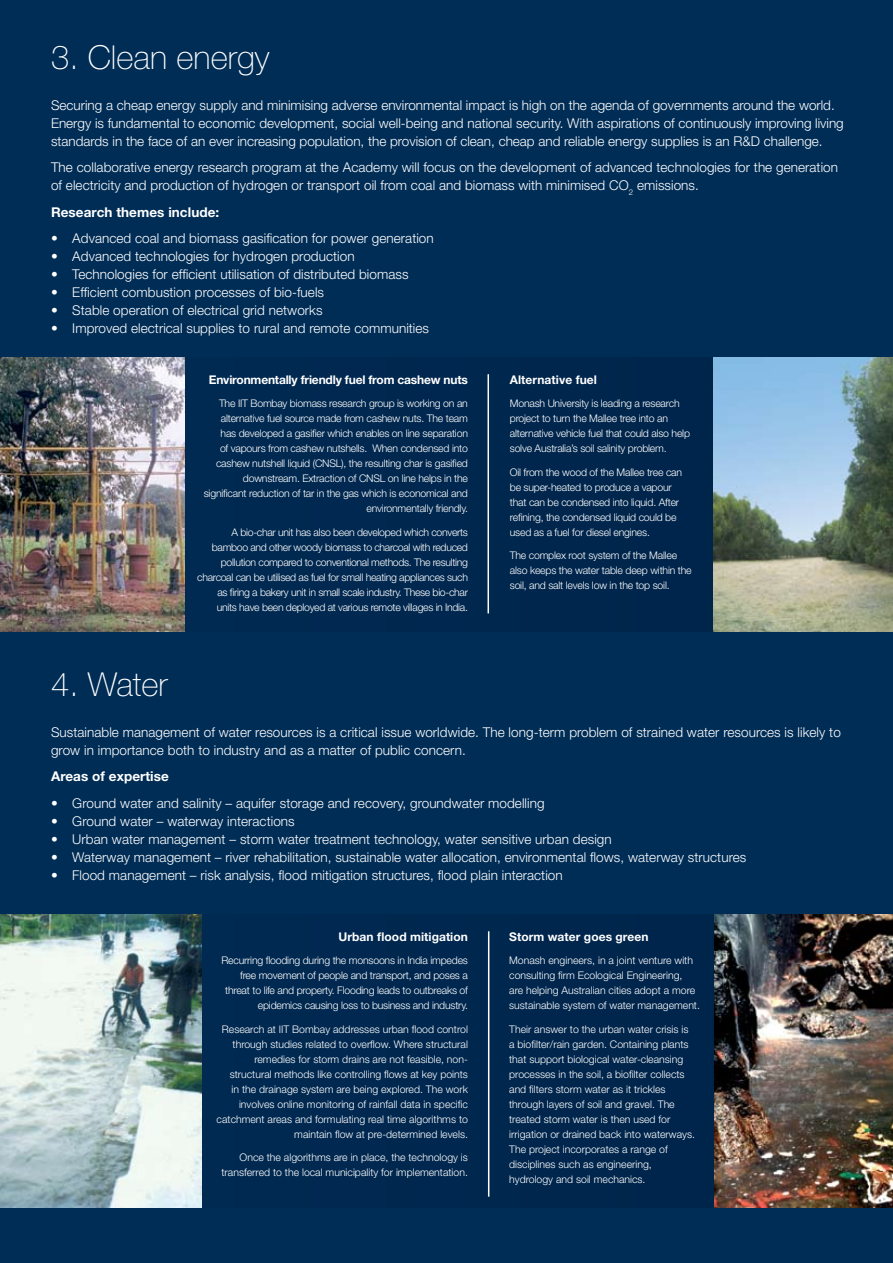
<style>
.page{position:relative;width:893px;height:1263px;background:#002d56}
.page>*{position:absolute;margin:0;border:0;box-sizing:border-box;transform-origin:0 0}
.t1{font:100 33px "Helvetica Neue";color:#fff}
.t2{font:300 13.5px/18px "Helvetica Neue";letter-spacing:.005em;color:#fff}
.t3{font:700 13.5px "Helvetica Neue";letter-spacing:.005em;color:#fff}
.t4{font:700 12px "Helvetica Neue";letter-spacing:.005em;color:#fff}
.t5{font:700 12px "Helvetica Neue";letter-spacing:-.015em;color:#fff}
.t6{font:300 10.5px/15px "Helvetica Neue";letter-spacing:-.02em;color:#fff;text-align:right}
.t7{font:300 10.5px/15px "Helvetica Neue";color:#fff}
</style>
<div class="page">
<div style="left:0;top:914px;width:893px;height:294px;background:#00274f"></div>
<img style="left:714px;top:914px;width:179px;height:294px">
<hr style="left:488px;top:931px;width:1px;height:266px;background:#fff">
<img style="left:0;top:914px;width:202px;height:294px">
<div style="left:0;top:357px;width:893px;height:274px;background:#00274f"></div>
<hr style="left:487px;top:374px;width:2px;height:239px;background:#fff">
<img style="left:713px;top:357px;width:180px;height:274px">
<img style="left:0;top:357px;width:185px;height:274px">
<h1 class="t1" style="left:51px;top:38px;width:220px">3. Clean energy</h1>
<p class="t2" style="left:51px;top:95px;width:794px">Securing a cheap energy supply and minimising adverse environmental impact is high on the agenda of governments around the world.<br>Energy is fundamental to economic development, social well-being and national security. With aspirations of continuously improving living standards in the face of an ever increasing population, the provision of clean, cheap and reliable energy supplies is an R&amp;D challenge.</p>
<p class="t2" style="left:51px;top:158px;width:789px">The collaborative energy research program at the Academy will focus on the development of advanced technologies for the generation of electricity and production of hydrogen or transport oil from coal and biomass with minimised CO<sub>2</sub> emissions.</p>
<p class="t3" style="left:51px;top:203px;width:170px">Research themes include:</p>
<p class="t2" style="left:51px;top:229px;width:384px">• Advanced coal and biomass gasification for power generation</p>
<p class="t2" style="left:51px;top:247px;width:305px">• Advanced technologies for hydrogen production</p>
<p class="t2" style="left:51px;top:265px;width:359px">• Technologies for efficient utilisation of distributed biomass</p>
<p class="t2" style="left:51px;top:283px;width:275px">• Efficient combustion processes of bio-fuels</p>
<p class="t2" style="left:51px;top:301px;width:273px">• Stable operation of electrical grid networks</p>
<p class="t2" style="left:51px;top:319px;width:380px">• Improved electrical supplies to rural and remote communities</p>
<p class="t5" style="left:209px;top:372px;width:261px">Environmentally friendly fuel from cashew nuts</p>
<p class="t6" style="left:204px;top:396px;width:266px">The IIT Bombay biomass research group is working on an alternative fuel source made from cashew nuts. The team has developed a gasifier which enables on line separation<br>of vapours from cashew nutshells. When condensed into cashew nutshell liquid (CNSL), the resulting char is gasified downstream. Extraction of CNSL on line helps in the significant reduction of tar in the gas which is economical and environmentally friendly.</p>
<p class="t6" style="left:197px;top:524px;width:272px">A bio-char unit has also been developed which converts bamboo and other woody biomass to charcoal with reduced pollution compared to conventional methods. The resulting charcoal can be utilised as fuel for small heating appliances such as firing a bakery unit in small scale industry. These bio-char units have been deployed at various remote villages in India.</p>
<p class="t4" style="left:510px;top:372px;width:89px">Alternative fuel</p>
<p class="t6" style="left:510px;top:396px;width:182px;text-align:left">Monash University is leading a research project to turn the Mallee tree into an alternative vehicle fuel that could also help solve Australia’s soil salinity problem.</p>
<p class="t6" style="left:510px;top:464px;width:174px;text-align:left">Oil from the wood of the Mallee tree can be super-heated to produce a vapour that can be condensed into liquid. After refining, the condensed liquid could be used as a fuel for diesel engines.</p>
<p class="t6" style="left:510px;top:548px;width:183px;text-align:left">The complex root system of the Mallee also keeps the water table deep within the soil, and salt levels low in the top soil.</p>
<h1 class="t1" style="left:51px;top:666px;width:118px">4. Water</h1>
<p class="t2" style="left:51px;top:723px;width:791px">Sustainable management of water resources is a critical issue worldwide. The long-term problem of strained water resources is likely to grow in importance both to industry and as a matter of public concern.</p>
<p class="t3" style="left:51px;top:768px;width:119px">Areas of expertise</p>
<p class="t2" style="left:51px;top:794px;width:495px">• Ground water and salinity – aquifer storage and recovery, groundwater modelling</p>
<p class="t2" style="left:51px;top:812px;width:245px">• Ground water – waterway interactions</p>
<p class="t2" style="left:51px;top:830px;width:562px">• Urban water management – storm water treatment technology, water sensitive urban design</p>
<p class="t2" style="left:51px;top:848px;width:697px">• Waterway management – river rehabilitation, sustainable water allocation, environmental flows, waterway structures</p>
<p class="t2" style="left:51px;top:866px;width:513px">• Flood management – risk analysis, flood mitigation structures, flood plain interaction</p>
<p class="t4" style="left:339px;top:929px;width:131px">Urban flood mitigation</p>
<p class="t6" style="left:221px;top:953px;width:248px">Recurring flooding during the monsoons in India impedes free movement of people and transport, and poses a threat to life and property. Flooding leads to outbreaks of epidemics causing loss to business and industry.</p>
<p class="t7" style="left:217px;top:1021px;width:253px;text-align:right">Research at IIT Bombay addresses urban flood control through studies related to overflow. Where structural remedies for storm drains are not feasible, non&shy;structural methods like controlling flows at key points<br>in the drainage system are being explored. The work involves online monitoring of rainfall data in specific catchment areas and formulating real time algorithms to maintain flow at pre-determined levels.</p>
<p class="t7" style="left:222px;top:1150px;width:248px;text-align:right">Once the algorithms are in place, the technology is transferred to the local municipality for implementation.</p>
<p class="t4" style="left:509px;top:929px;width:141px">Storm water goes green</p>
<p class="t7" style="left:509px;top:953px;width:192px">Monash engineers, in a joint venture with consulting firm Ecological Engineering,<br>are helping Australian cities adopt a more sustainable system of water management.</p>
<p class="t7" style="left:509px;top:1021px;width:187px">Their answer to the urban water crisis is a biofilter/rain garden. Containing plants that support biological water-cleansing processes in the soil, a biofilter collects and filters storm water as it trickles through layers of soil and gravel. The treated storm water is then used for irrigation or drained back into waterways.<br>The project incorporates a range of disciplines such as engineering, hydrology and soil mechanics.</p>
</div>
